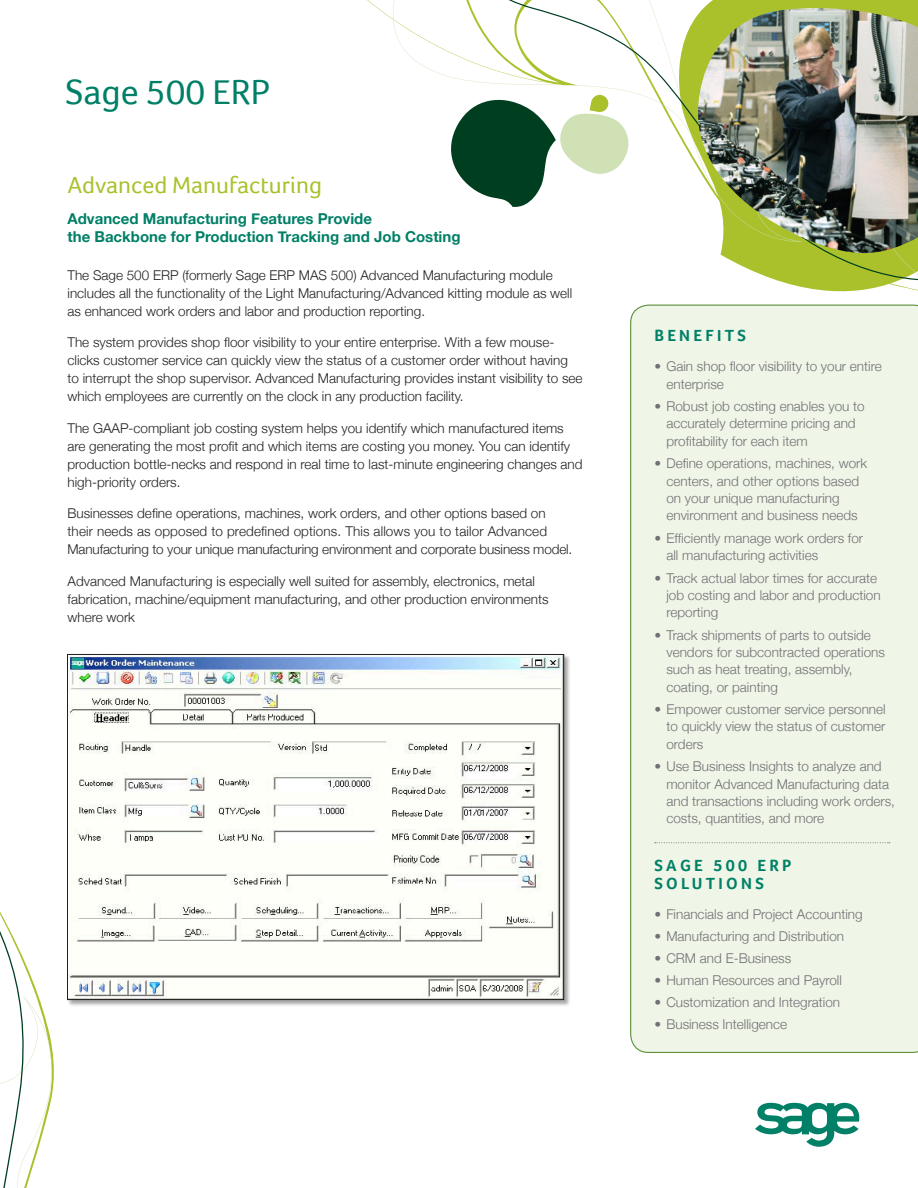
<style>
.page{position:relative;width:918px;height:1188px;background:#fff}
.page>*{position:absolute;margin:0;border:0;box-sizing:border-box;transform-origin:0 0}
.t1{font:36px "Foco";color:#008066}
.t2{font:24px "Foco";color:#aac12c}
.Sidebar{font:700 16.5px/18px "Foco";letter-spacing:.2em;color:#008066}
.t3{font:700 15px/18px "Helvetica Neue";color:#008066}
.Body_Copy{font:300 13.5px/18px "Helvetica Neue";color:#231f20}
.C_E_F____Body_-_Bull{font:300 13.5px/17.2px "Helvetica Neue";color:#717074}
</style>
<div class="page">
<svg style="left:645px;top:280px;width:273px;height:25px"></svg>
<svg style="left:367px;top:0;width:551px;height:280px"></svg>
<svg style="left:0;top:912px;width:54px;height:276px"></svg>
<img style="left:696px;top:8px;width:222px;height:246px">
<div style="left:630px;top:305px;width:288px;height:748px;background:#eff5e7"></div>
<svg style="left:655px;top:842px;width:235px;height:1px"></svg>
<svg style="left:755px;top:1103px;width:104px;height:44px"></svg>
<div style="left:67px;top:654px;width:504px;height:353px;background:#231f20;opacity:.4"></div>
<img style="left:69px;top:656px;width:493px;height:342px">
<p class="t1" style="left:66px;top:71px;width:206px">Sage 500 ERP</p>
<p class="t2" style="left:68px;top:171px;width:256px">Advanced Manufacturing</p>
<p class="t3" style="left:68px;top:209px;width:395px">Advanced Manufacturing Features Provide<br>the Backbone for Production Tracking and Job Costing</p>
<p class="Body_Copy" style="left:68px;top:266px;width:506px">The Sage 500 ERP (formerly Sage ERP MAS 500) Advanced Manufacturing module includes all the functionality of the Light Manufacturing/Advanced kitting module as well as enhanced work orders and labor and production reporting.</p>
<p class="Body_Copy" style="left:68px;top:333px;width:517px">The system provides shop floor visibility to your entire enterprise. With a few mouse&shy;clicks customer service can quickly view the status of a customer order without having to interrupt the shop supervisor. Advanced Manufacturing provides instant visibility to see which employees are currently on the clock in any production facility.</p>
<p class="Body_Copy" style="left:68px;top:419px;width:517px">The GAAP-compliant job costing system helps you identify which manufactured items are generating the most profit and which items are costing you money. You can identify production bottle-necks and respond in real time to last-minute engineering changes and high-priority orders.</p>
<p class="Body_Copy" style="left:68px;top:504px;width:506px">Businesses define operations, machines, work orders, and other options based on their needs as opposed to predefined options. This allows you to tailor Advanced<br>Manufacturing to your unique manufacturing environment and corporate business model.</p>
<p class="Body_Copy" style="left:68px;top:572px;width:483px">Advanced Manufacturing is especially well suited for assembly, electronics, metal fabrication, machine/equipment manufacturing, and other production environments where work</p>
<p class="Sidebar" style="left:654px;top:326px;width:93px">BENEFITS</p>
<p class="C_E_F____Body_-_Bull" style="left:666px;top:358px;width:217px;text-indent:-12px">• Gain shop floor visibility to your entire enterprise</p>
<p class="C_E_F____Body_-_Bull" style="left:666px;top:398px;width:200px;text-indent:-12px">• Robust job costing enables you to accurately determine pricing and profitability for each item</p>
<p class="C_E_F____Body_-_Bull" style="left:666px;top:455px;width:202px;text-indent:-12px">• Define operations, machines, work centers, and other options based on your unique manufacturing environment and business needs</p>
<p class="C_E_F____Body_-_Bull" style="left:666px;top:529px;width:198px;text-indent:-12px">• Efficiently manage work orders for all manufacturing activities</p>
<p class="C_E_F____Body_-_Bull" style="left:666px;top:569px;width:216px;text-indent:-12px">• Track actual labor times for accurate job costing and labor and production reporting</p>
<p class="C_E_F____Body_-_Bull" style="left:666px;top:626px;width:220px;text-indent:-12px">• Track shipments of parts to outside vendors for subcontracted operations such as heat treating, assembly, coating, or painting</p>
<p class="C_E_F____Body_-_Bull" style="left:666px;top:701px;width:221px;text-align:justify;text-indent:-12px">• Empower customer service personnel to quickly view the status of customer orders</p>
<p class="C_E_F____Body_-_Bull" style="left:666px;top:758px;width:230px;text-indent:-12px">• Use Business Insights to analyze and monitor Advanced Manufacturing data and transactions including work orders, costs, quantities, and more</p>
<p class="Sidebar" style="left:654px;top:857px;width:138px">SAGE 500 ERP<br>SOLUTIONS</p>
<p class="C_E_F____Body_-_Bull" style="left:654px;top:906px;width:210px">• Financials and Project Accounting</p>
<p class="C_E_F____Body_-_Bull" style="left:654px;top:928px;width:191px">• Manufacturing and Distribution</p>
<p class="C_E_F____Body_-_Bull" style="left:654px;top:949px;width:138px">• CRM and E-Business</p>
<p class="C_E_F____Body_-_Bull" style="left:654px;top:971px;width:189px">• Human Resources and Payroll</p>
<p class="C_E_F____Body_-_Bull" style="left:654px;top:993px;width:187px">• Customization and Integration</p>
<p class="C_E_F____Body_-_Bull" style="left:654px;top:1015px;width:134px">• Business Intelligence</p>
</div>
